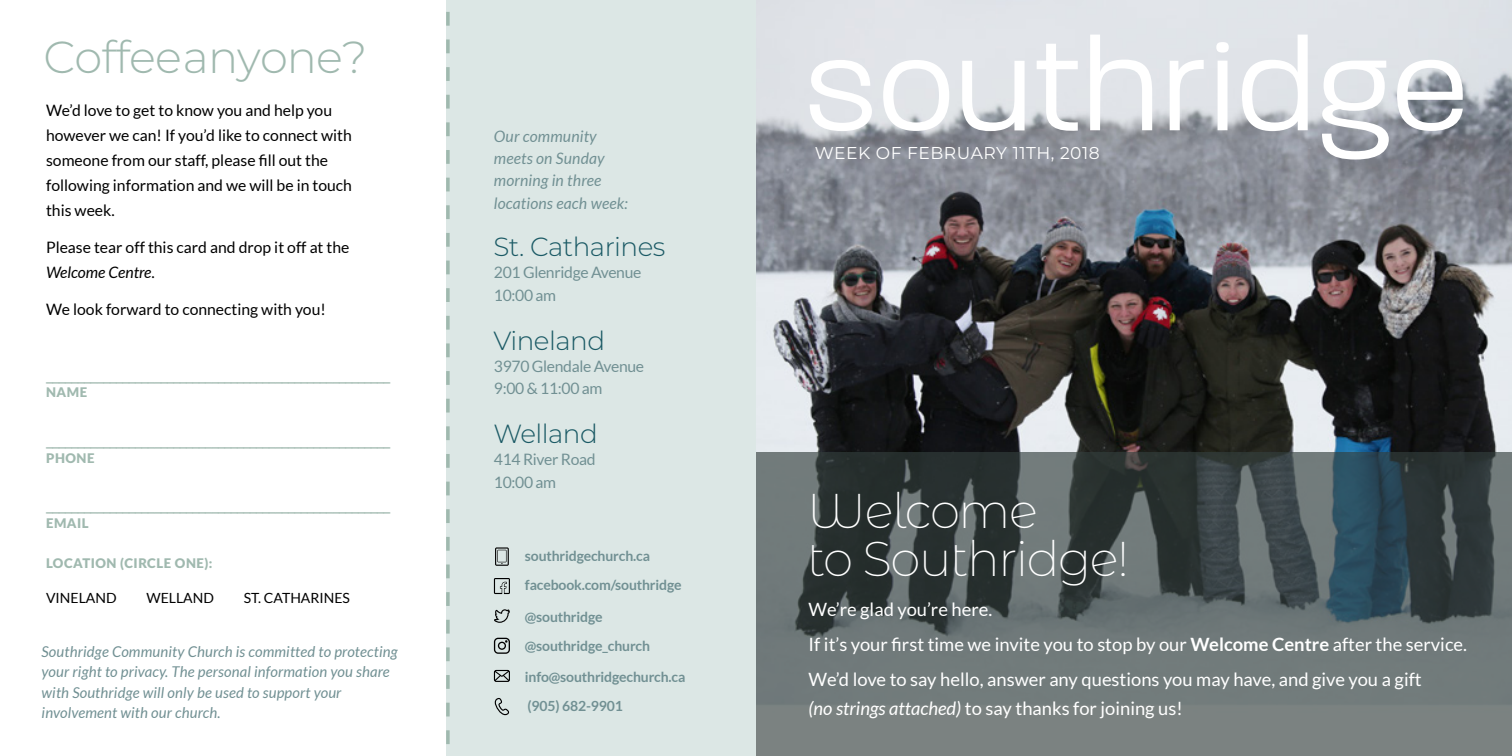
<style>
.page{position:relative;width:1512px;height:756px;background:#fff}
.page>*{position:absolute;margin:0;border:0;box-sizing:border-box;transform-origin:0 0}
.t1{font:200 48.82px/48.8px "Montserrat Alternates";letter-spacing:-.03em;color:#fff}
.t2{font:300 44.8px "Montserrat";letter-spacing:-.02em;color:#a0b9af}
.t3{font:300 26.25px "Montserrat";letter-spacing:-.02em;color:#1b5a65}
.t4{font:18.38px/35px "Lato";color:#fff}
.t5{font:18.03px "Lato";color:#a0b9af}
.t6{font:17.15px "Montserrat";letter-spacing:.03em;color:#fff}
.t7{font:15.75px/25px "Lato";color:#000}
.t8{font:15.75px/22.4px "Lato";letter-spacing:-.02em;color:#719093}
.t9{font:italic 15.75px/22.4px "Lato";letter-spacing:.01em;color:#719093}
.t10{font:italic 14.88px/20.5px "Lato";letter-spacing:.01em;color:#719093}
.t11{font:700 14px/29.2px "Lato";letter-spacing:-.01em;color:#719093}
.t12{font:14px "Lato";color:#000}
.t13{font:900 13.12px "Lato";letter-spacing:.04em;color:#a0b9af}
.s1{font-style:italic}
.s2{font-weight:700}
</style>
<div class="page">
<img style="left:756px;top:0;width:756px;height:452px">
<div style="left:447px;top:0;width:309px;height:756px;background:#dce7e5"></div>
<svg style="left:756px;top:452px;width:756px;height:304px;background:#596364"></svg>
<svg style="left:809px;top:60px;width:63px;height:71px"></svg>
<svg style="left:883px;top:60px;width:66px;height:71px"></svg>
<svg style="left:962px;top:61px;width:63px;height:70px"></svg>
<svg style="left:1037px;top:44px;width:41px;height:88px"></svg>
<svg style="left:1090px;top:35px;width:62px;height:95px"></svg>
<svg style="left:1170px;top:60px;width:34px;height:70px"></svg>
<div style="left:1216px;top:42px;width:13px;height:11px;background:#fff;border-radius:50%"></div>
<svg style="left:1218px;top:61px;width:10px;height:69px"></svg>
<svg style="left:1242px;top:35px;width:66px;height:96px"></svg>
<svg style="left:1322px;top:61px;width:67px;height:99px"></svg>
<svg style="left:1397px;top:60px;width:67px;height:71px"></svg>
<svg style="left:446px;top:0;width:4px;height:756px"></svg>
<svg style="left:495px;top:547px;width:14px;height:19px"></svg>
<svg style="left:494px;top:578px;width:16px;height:16px"></svg>
<svg style="left:495px;top:698px;width:14px;height:17px"></svg>
<svg style="left:494px;top:609px;width:16px;height:14px"></svg>
<svg style="left:494px;top:670px;width:16px;height:12px"></svg>
<svg style="left:493px;top:637px;width:17px;height:17px"></svg>
<h2 class="t2" style="left:43px;top:27px;width:325px">Coffee anyone?</h2>
<p class="t7" style="left:46px;top:97px;width:307px">We’d love to get to know you and help you however we can! If you’d like to connect with someone from our staff, please fill out the following information and we will be in touch this week.</p>
<p class="t7" style="left:46px;top:234px;width:305px">Please tear off this card and drop it off at the<br><span class="s1">Welcome Centre</span>.</p>
<p class="t7" style="left:46px;top:296px;width:281px">We look forward to connecting with you!</p>
<p class="t5" style="left:46px;top:364px;width:346px">______________________________________________________</p>
<p class="t13" style="left:46px;top:385px;width:43px">NAME</p>
<p class="t5" style="left:46px;top:429px;width:346px">______________________________________________________</p>
<p class="t13" style="left:46px;top:450px;width:50px">PHONE</p>
<p class="t5" style="left:46px;top:494px;width:346px">______________________________________________________</p>
<p class="t13" style="left:46px;top:515px;width:44px">EMAIL</p>
<p class="t13" style="left:46px;top:556px;width:54px">LOCATION</p>
<p class="t13" style="left:120px;top:556px;width:66px">(CIRCLE ONE</p>
<p class="t13" style="left:204px;top:556px;width:10px">):</p>
<p class="t12" style="left:46px;top:591px;width:72px">Vineland</p>
<p class="t12" style="left:146px;top:591px;width:69px">Welland</p>
<p class="t12" style="left:244px;top:591px;width:107px">St. Catharines</p>
<p class="t10" style="left:42px;top:642px;width:358px">Southridge Community Church is committed to protecting your right to privacy. The personal information you share with Southridge will only be used to support your involvement with our church.</p>
<p class="t9" style="left:494px;top:125px;width:135px">Our community meets on Sunday morning in three locations each week:</p>
<h3 class="t3" style="left:493px;top:229px;width:174px">St. Catharines</h3>
<p class="t8" style="left:494px;top:261px;width:149px">201 Glenridge Avenue<br>10:00 am</p>
<h3 class="t3" style="left:493px;top:322px;width:113px">Vineland</h3>
<p class="t8" style="left:494px;top:355px;width:152px">3970 Glendale Avenue<br>9:00 &amp; 11:00 am</p>
<h3 class="t3" style="left:493px;top:416px;width:106px">Welland</h3>
<p class="t8" style="left:494px;top:448px;width:103px">414 River Road<br>10:00 am</p>
<p class="t11" style="left:525px;top:541px;width:158px">southridgechurch.ca facebook.com/southridge</p>
<p class="t11" style="left:525px;top:602px;width:127px">@southridge @southridge_church</p>
<p class="t11" style="left:525px;top:662px;width:162px">info@southridgechurch.ca (905) 682-9901</p>
<p class="t6" style="left:815px;top:141px;width:286px">WEEK OF FE BRUARY 11TH, 2018</p>
<h1 class="t1" style="left:807px;top:485px;width:323px">Welcome<br>to Southridge!</h1>
<p class="t4" style="left:809px;top:592px;width:660px">We’re glad you’re here.<br>If it’s your first time we invite you to stop by our <span class="s2">Welcome Centre</span> after the service.<br>We’d love to say hello, answer any questions you may have, and give you a gift</p>
<p class="t4" style="left:809px;top:691px;width:376px"><span class="s1">(no strings attached)</span> to say thanks for joining us!</p>
</div>
